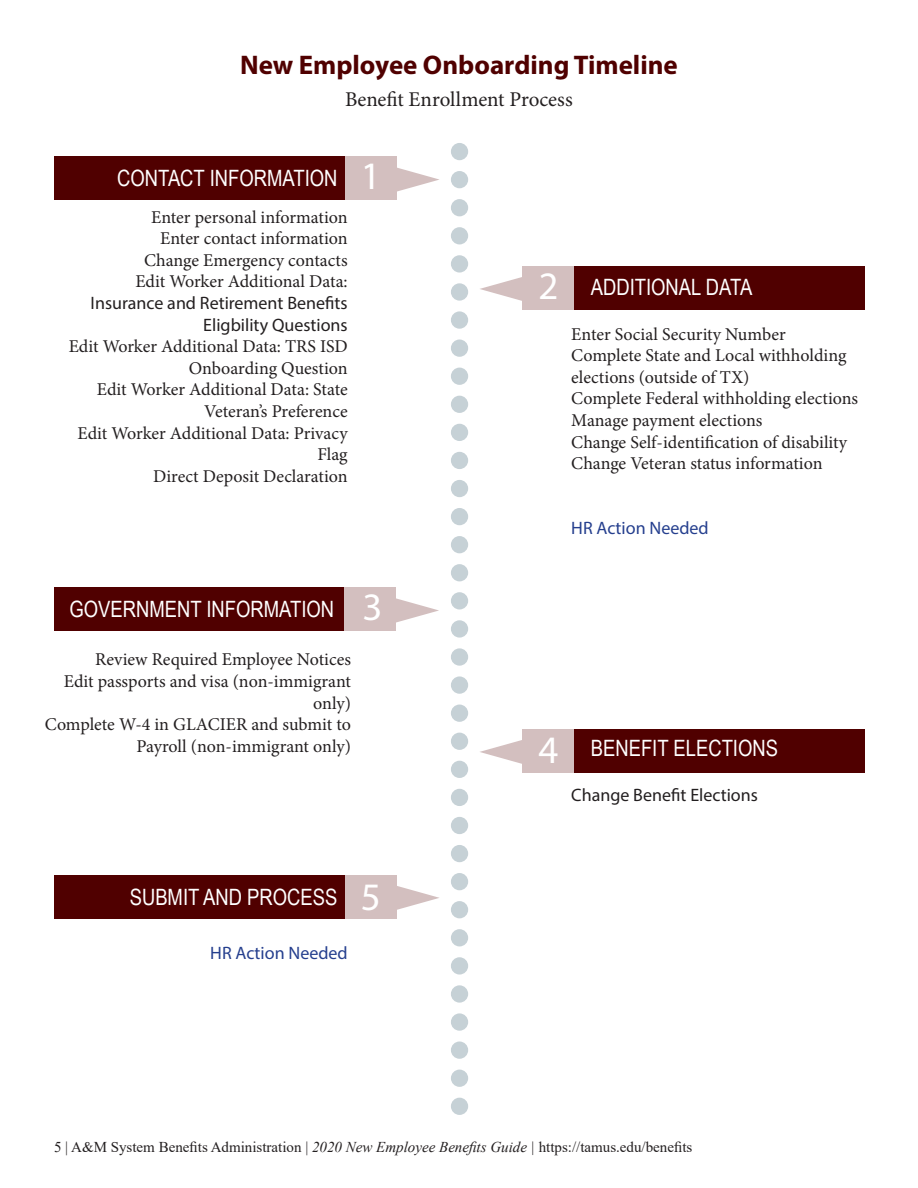
<style>
.page{position:relative;width:918px;height:1188px;background:#fff}
.page>*{position:absolute;margin:0;border:0;box-sizing:border-box;transform-origin:0 0}
.t1{font:39px "Myriad Pro";color:#fff}
.t2{font:700 27px "Myriad Pro";color:#500000}
.t3{font:22.5px "Arial Narrow";color:#fff}
.t4{font:21px "Minion Pro";color:#231f20}
.t5{font:18px/21.6px "Minion Pro";color:#231f20;text-align:right}
.t6{font:18px/21.6px "Myriad Pro";color:#231f20;text-align:right}
.t7{font:18px "Myriad Pro";color:#253f8e}
.t8{font:15px "Times New Roman";color:#231f20}
.s1{font-family:"Minion Pro"}
.s2{font-style:italic}
</style>
<div class="page">
<div style="left:451px;top:143px;width:17px;height:17px;background:#c6d1d6;border-radius:50%"></div>
<div style="left:451px;top:171px;width:17px;height:17px;background:#c6d1d6;border-radius:50%"></div>
<div style="left:451px;top:199px;width:17px;height:17px;background:#c6d1d6;border-radius:50%"></div>
<div style="left:451px;top:227px;width:17px;height:17px;background:#c6d1d6;border-radius:50%"></div>
<div style="left:451px;top:255px;width:17px;height:18px;background:#c6d1d6;border-radius:50%"></div>
<div style="left:451px;top:283px;width:17px;height:18px;background:#c6d1d6;border-radius:50%"></div>
<div style="left:451px;top:311px;width:17px;height:18px;background:#c6d1d6;border-radius:50%"></div>
<div style="left:451px;top:340px;width:17px;height:17px;background:#c6d1d6;border-radius:50%"></div>
<div style="left:451px;top:368px;width:17px;height:17px;background:#c6d1d6;border-radius:50%"></div>
<div style="left:451px;top:396px;width:17px;height:17px;background:#c6d1d6;border-radius:50%"></div>
<div style="left:451px;top:424px;width:17px;height:17px;background:#c6d1d6;border-radius:50%"></div>
<div style="left:451px;top:452px;width:17px;height:17px;background:#c6d1d6;border-radius:50%"></div>
<div style="left:451px;top:480px;width:17px;height:17px;background:#c6d1d6;border-radius:50%"></div>
<div style="left:451px;top:508px;width:17px;height:17px;background:#c6d1d6;border-radius:50%"></div>
<div style="left:451px;top:536px;width:17px;height:17px;background:#c6d1d6;border-radius:50%"></div>
<div style="left:451px;top:564px;width:17px;height:17px;background:#c6d1d6;border-radius:50%"></div>
<div style="left:451px;top:592px;width:17px;height:18px;background:#c6d1d6;border-radius:50%"></div>
<div style="left:451px;top:620px;width:17px;height:18px;background:#c6d1d6;border-radius:50%"></div>
<div style="left:451px;top:648px;width:17px;height:18px;background:#c6d1d6;border-radius:50%"></div>
<div style="left:451px;top:676px;width:17px;height:18px;background:#c6d1d6;border-radius:50%"></div>
<div style="left:451px;top:705px;width:17px;height:17px;background:#c6d1d6;border-radius:50%"></div>
<div style="left:451px;top:733px;width:17px;height:17px;background:#c6d1d6;border-radius:50%"></div>
<div style="left:451px;top:761px;width:17px;height:17px;background:#c6d1d6;border-radius:50%"></div>
<div style="left:451px;top:789px;width:17px;height:17px;background:#c6d1d6;border-radius:50%"></div>
<div style="left:451px;top:817px;width:17px;height:17px;background:#c6d1d6;border-radius:50%"></div>
<div style="left:451px;top:845px;width:17px;height:17px;background:#c6d1d6;border-radius:50%"></div>
<div style="left:451px;top:873px;width:17px;height:17px;background:#c6d1d6;border-radius:50%"></div>
<div style="left:451px;top:901px;width:17px;height:17px;background:#c6d1d6;border-radius:50%"></div>
<div style="left:451px;top:929px;width:17px;height:17px;background:#c6d1d6;border-radius:50%"></div>
<div style="left:451px;top:957px;width:17px;height:18px;background:#c6d1d6;border-radius:50%"></div>
<div style="left:451px;top:985px;width:17px;height:18px;background:#c6d1d6;border-radius:50%"></div>
<div style="left:451px;top:1013px;width:17px;height:18px;background:#c6d1d6;border-radius:50%"></div>
<div style="left:451px;top:1042px;width:17px;height:17px;background:#c6d1d6;border-radius:50%"></div>
<div style="left:451px;top:1070px;width:17px;height:17px;background:#c6d1d6;border-radius:50%"></div>
<div style="left:451px;top:1098px;width:17px;height:17px;background:#c6d1d6;border-radius:50%"></div>
<div style="left:55px;top:157px;width:292px;height:43px;background:#500000"></div>
<svg style="left:397px;top:167px;width:42px;height:25px"></svg>
<div style="left:345px;top:157px;width:52px;height:43px;background:#d3bfbf"></div>
<div style="left:572px;top:266px;width:293px;height:44px;background:#500000"></div>
<svg style="left:480px;top:277px;width:42px;height:24px"></svg>
<div style="left:522px;top:266px;width:52px;height:44px;background:#d3bfbf"></div>
<div style="left:572px;top:729px;width:293px;height:44px;background:#500000"></div>
<svg style="left:480px;top:740px;width:42px;height:24px"></svg>
<div style="left:522px;top:729px;width:52px;height:44px;background:#d3bfbf"></div>
<div style="left:54px;top:588px;width:293px;height:43px;background:#500000"></div>
<svg style="left:396px;top:598px;width:43px;height:25px"></svg>
<div style="left:345px;top:588px;width:51px;height:43px;background:#d3bfbf"></div>
<div style="left:55px;top:875px;width:292px;height:44px;background:#500000"></div>
<svg style="left:397px;top:886px;width:42px;height:24px"></svg>
<div style="left:345px;top:875px;width:52px;height:44px;background:#d3bfbf"></div>
<p class="t2" style="left:240px;top:47px;width:439px">New Employee Onboarding Timeline</p>
<p class="t4" style="left:345px;top:85px;width:229px">Benefit Enrollment Process</p>
<p class="t3" style="left:117px;top:162px;width:222px">CONTACT INFORMATION</p>
<p class="t5" style="left:151px;top:206px;width:198px">Enter personal information</p>
<p class="t5" style="left:160px;top:228px;width:189px">Enter contact information</p>
<p class="t5" style="left:144px;top:249px;width:205px">Change Emergency contacts</p>
<p class="t6" style="left:91px;top:270px;width:259px"><span class="s1">Edit Worker Additional Data:<br></span>Insurance and Retirement Benefits<br>Eligbility Questions</p>
<p class="t5" style="left:69px;top:336px;width:281px">Edit Worker Additional Data: TRS ISD<br>Onboarding Question</p>
<p class="t5" style="left:97px;top:379px;width:252px">Edit Worker Additional Data: State<br>Veteran’s Preference</p>
<p class="t5" style="left:77px;top:422px;width:272px">Edit Worker Additional Data: Privacy<br>Flag</p>
<p class="t5" style="left:153px;top:465px;width:196px">Direct Deposit Declaration</p>
<p class="t1" style="left:361px;top:152px;width:22px">1</p>
<p class="t3" style="left:69px;top:592px;width:266px">GOVERNMENT INFORMATION</p>
<p class="t5" style="left:45px;top:649px;width:308px">Review Required Employee Notices<br>Edit passports and visa (non-immigrant only)<br>Complete W-4 in GLACIER and submit to<br>Payroll (non-immigrant only)</p>
<p class="t1" style="left:363px;top:583px;width:22px">3</p>
<p class="t3" style="left:130px;top:880px;width:209px">SUBMIT AND PROCESS</p>
<p class="t7" style="left:210px;top:941px;width:139px">HR Action Needed</p>
<p class="t1" style="left:361px;top:873px;width:22px">5</p>
<p class="t1" style="left:539px;top:262px;width:22px">2</p>
<p class="t3" style="left:591px;top:271px;width:163px">ADDITIONAL DATA</p>
<p class="t5" style="left:571px;top:323px;width:277px;text-align:left">Enter Social Security Number<br>Complete State and Local withholding elections (outside of TX)</p>
<p class="t5" style="left:571px;top:388px;width:288px">Complete Federal withholding elections</p>
<p class="t5" style="left:571px;top:410px;width:193px">Manage payment elections</p>
<p class="t5" style="left:571px;top:431px;width:277px">Change Self-identification of disability</p>
<p class="t5" style="left:571px;top:453px;width:253px">Change Veteran status information</p>
<p class="t7" style="left:571px;top:517px;width:139px">HR Action Needed</p>
<p class="t1" style="left:539px;top:726px;width:22px">4</p>
<p class="t3" style="left:591px;top:732px;width:189px">BENEFIT ELECTIONS</p>
<p class="t6" style="left:571px;top:784px;width:188px">Change Benefit Elections</p>
<p class="t8" style="left:54px;top:1136px;width:640px">5 | A&amp;M System Benefits Administration | <span class="s2">2020 New Employee Benefits Guide |</span> https://tamus.edu/benefits</p>
</div>
